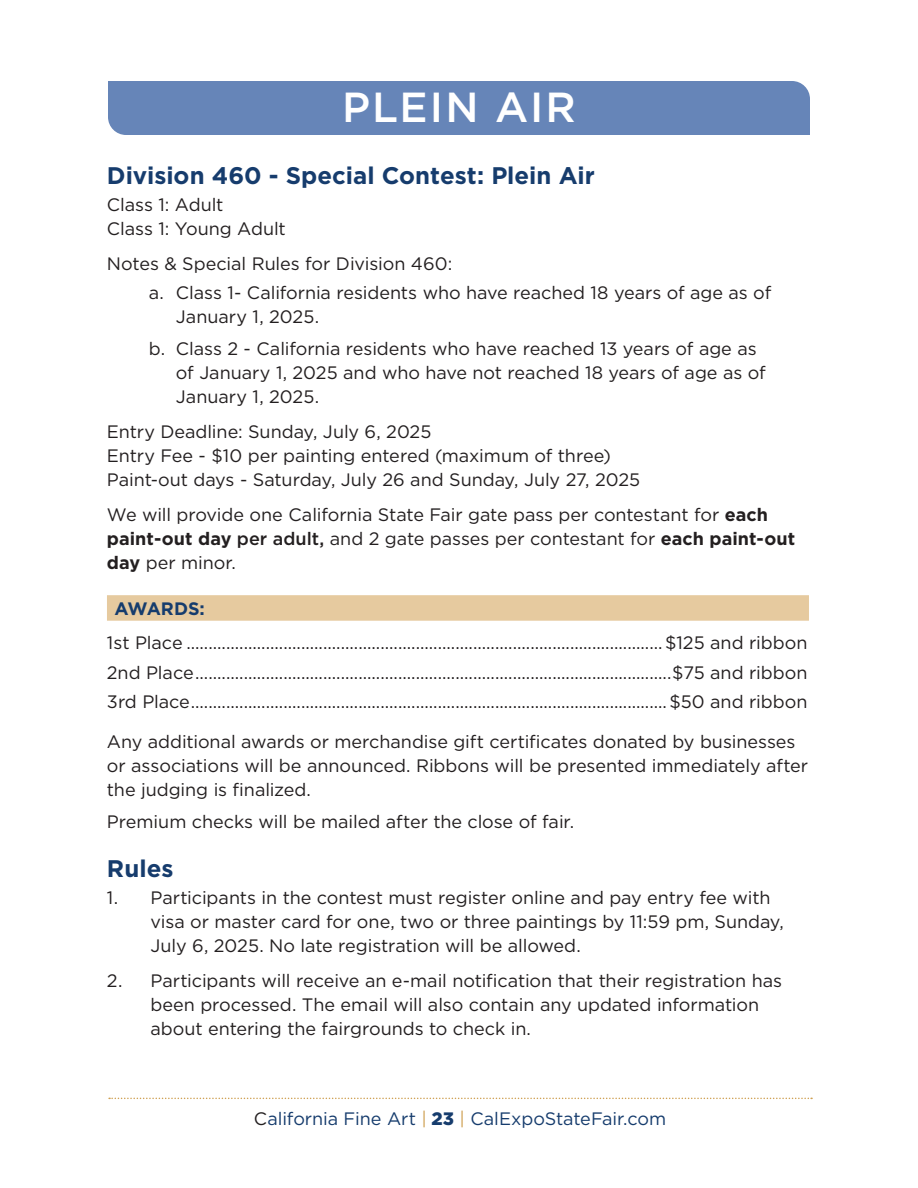
<style>
.page{position:relative;width:918px;height:1188px;background:#fff}
.page>*{position:absolute;margin:0;border:0;box-sizing:border-box;transform-origin:0 0}
.t1{font:500 42px "Gotham";letter-spacing:.045em;color:#fff}
.t2{font:700 24px "Gotham";color:#163c6d}
.t3{font:18px/24px "Gotham";letter-spacing:-.005em;color:#231f20}
.t4{font:18px "Gotham";letter-spacing:-.005em;color:#163c6d}
.t5{font:700 18px "Gotham";letter-spacing:-.005em;color:#163c6d}
.s1{font-weight:700}
.s2{font-weight:500}
.s3{color:#231f20}
.s4{color:#cfa052}
.s5{font-weight:900}
</style>
<div class="page">
<svg style="left:109px;top:1098px;width:703px;height:1px"></svg>
<div style="left:108px;top:81px;width:702px;height:54px;background:#6685b8"></div>
<div style="left:107px;top:595px;width:702px;height:26px;background:#e6ca9f"></div>
<h1 class="t1" style="left:342px;top:80px;width:235px">PLEIN AIR</h1>
<h2 class="t2" style="left:107px;top:160px;width:489px">Division 460 - Special Contest: Plein Air</h2>
<p class="t3" style="left:107px;top:192px;width:180px">Class 1: Adult<br>Class 1: Young Adult</p>
<p class="t3" style="left:149px;top:249px;width:624px;line-height:29.4px;text-indent:-42px">Notes &amp; Special Rules for Division 460:<br>a. Class 1- California residents who have reached 18 years of age as of</p>
<p class="t3" style="left:149px;top:301px;width:609px;line-height:32.1px;text-indent:27px">January 1, 2025.<br>b. Class 2 - California residents who have reached 13 years of age as</p>
<p class="t3" style="left:176px;top:361px;width:591px">of January 1, 2025 and who have not reached 18 years of age as of<br>January 1, 2025.</p>
<p class="t3" style="left:107px;top:420px;width:535px">Entry Deadline: Sunday, July 6, 2025<br>Entry Fee - $10 per painting entered (maximum of three)<br>Paint-out days - Saturday, July 26 and Sunday, July 27, 2025</p>
<p class="t3" style="left:107px;top:502px;width:690px">We will provide one California State Fair gate pass per contestant for <span class="s1">each paint-out day</span> <span class="s2">per adult,</span> and 2 gate passes per contestant for <span class="s1">each paint-out day</span> per minor.</p>
<p class="t5" style="left:114px;top:596px;width:92px">AWARDS:</p>
<p class="t3" style="left:107px;top:628px;width:702px;line-height:29.4px;text-align:justify">1st Place ............................................................................................................$125 and ribbon 2nd Place............................................................................................................$75 and ribbon 3rd Place............................................................................................................$50 and ribbon</p>
<p class="t3" style="left:107px;top:730px;width:703px">Any additional awards or merchandise gift certificates donated by businesses or associations will be announced. Ribbons will be presented immediately after the judging is finalized.</p>
<p class="t3" style="left:107px;top:810px;width:469px">Premium checks will be mailed after the close of fair.</p>
<h2 class="t2" style="left:107px;top:853px;width:68px">Rules</h2>
<p class="t3" style="left:150px;top:885px;width:635px;text-indent:-44px">1. Participants in the contest must register online and pay entry fee with visa or master card for one, two or three paintings by 11:59 pm, Sunday,<br>July 6, 2025. No late registration will be allowed.</p>
<p class="t3" style="left:150px;top:968px;width:633px;text-indent:-44px">2. Participants will receive an e-mail notification that their registration has been processed. The email will also contain any updated information about entering the fairgrounds to check in.</p>
<p class="t4" style="left:254px;top:1109px;width:414px"><span class="s3">C</span>alifornia Fine Art <span class="s4">|</span> <span class="s5">23</span> <span class="s4">|</span> CalExpoStateFair.com</p>
</div>
